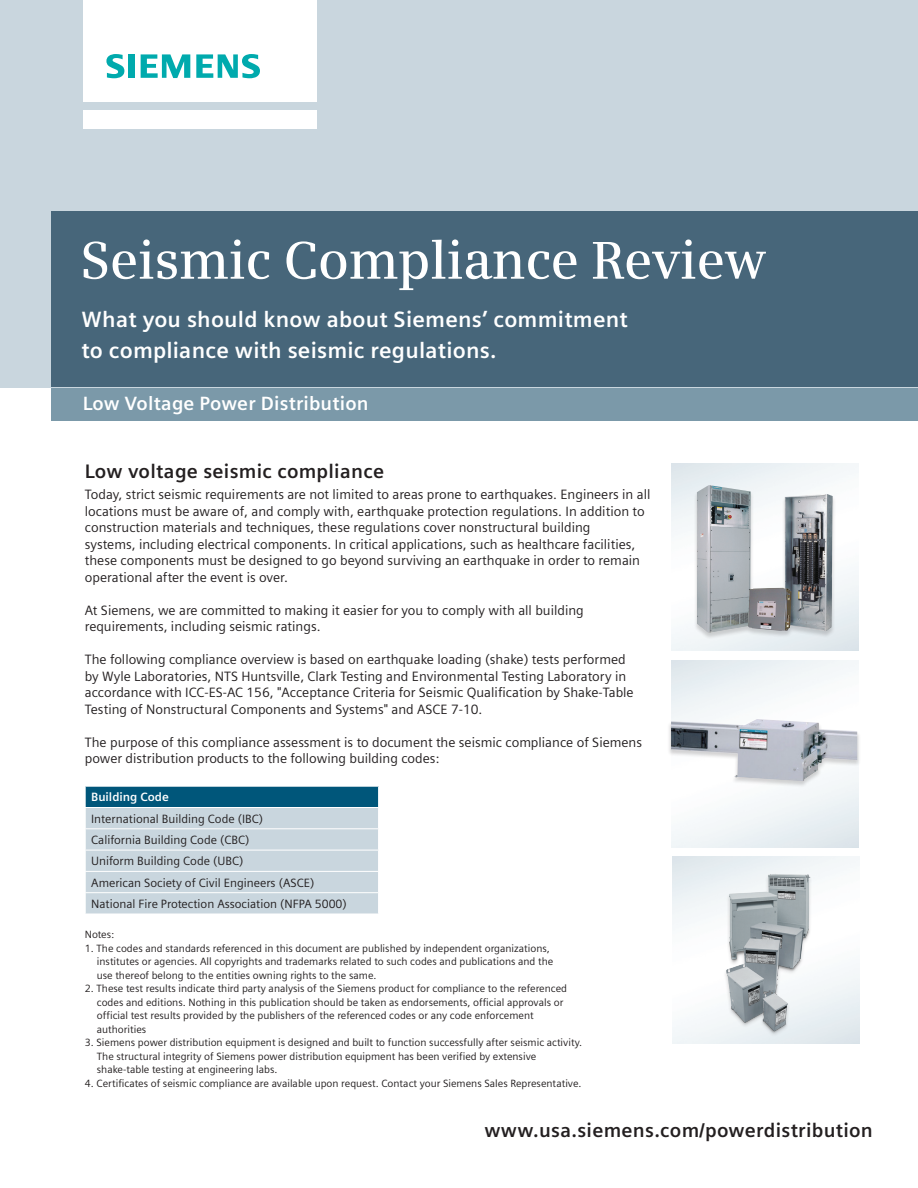
<style>
.page{position:relative;width:918px;height:1188px;background:#fff}
.page>*{position:absolute;margin:0;border:0;box-sizing:border-box;transform-origin:0 0}
._01__Headline__36pt{font:600 53.1px "Siemens Serif";letter-spacing:-.01em;color:#fff}
._01__Subline__15pt_6{font:700 22.05px "Siemens Sans OT";letter-spacing:.01em;color:#fff}
._02__Subhead___9pt_4{font:700 19.5px "Siemens Sans OT";letter-spacing:.015em;color:#231f20}
._02__URL_keyword__13{font:700 19.2px "Siemens Sans OT";letter-spacing:.01em;color:#fff}
._03__Copy_Roman__9pt{font:13.5px/16.5px "Siemens Sans OT";color:#231f20}
._03__Copy_Roman__9pt-2{font:12px "Siemens Sans OT";color:#231f20}
.t1{font:700 12px "Siemens Sans OT";color:#fff}
._03__Copy_Roman__9pt-3{font:10.5px "Siemens Sans OT";color:#231f20}
</style>
<div class="page">
<div style="left:51px;top:387px;width:867px;height:34px;background:#7b99a9"></div>
<div style="left:0;top:0;width:918px;height:387px;background:#c9d6de"></div>
<div style="left:51px;top:212px;width:867px;height:175px;background:#47667a"></div>
<div style="left:84px;top:111px;width:233px;height:18px;background:#fff"></div>
<div style="left:84px;top:0;width:233px;height:101px;background:#fff"></div>
<svg style="left:106px;top:54px;width:18px;height:24px"></svg>
<div style="left:128px;top:54px;width:7px;height:24px;background:#00aaad"></div>
<svg style="left:141px;top:54px;width:49px;height:24px"></svg>
<svg style="left:196px;top:54px;width:64px;height:24px"></svg>
<svg style="left:85px;top:787px;width:294px;height:127px;background:#acc4cf"></svg>
<div style="left:693px;top:485px;width:143px;height:155px;background:#231f20;opacity:.2"></div>
<img style="left:697px;top:485px;width:136px;height:148px">
<img style="left:715px;top:865px;width:109px;height:172px">
<div style="left:668px;top:719px;width:193px;height:69px;background:#231f20;opacity:.2"></div>
<img style="left:671px;top:719px;width:186px;height:62px">
<p class="_01__Headline__36pt" style="left:80px;top:229px;width:687px">Seismic Compliance Review</p>
<p class="_01__Subline__15pt_6" style="left:82px;top:307px;width:548px">What you should know about Siemens’ commitment</p>
<p class="_01__Subline__15pt_6" style="left:82px;top:338px;width:416px">to compliance with seismic regulations.</p>
<p class="_02__URL_keyword__13" style="left:83px;top:393px;width:287px">Low Voltage Power Distribution</p>
<p class="_02__Subhead___9pt_4" style="left:85px;top:461px;width:301px">Low voltage seismic compliance</p>
<p class="_03__Copy_Roman__9pt" style="left:85px;top:486px;width:567px">Today, strict seismic requirements are not limited to areas prone to earthquakes. Engineers in all locations must be aware of, and comply with, earthquake protection regulations. In addition to construction materials and techniques, these regulations cover nonstructural building</p>
<p class="_03__Copy_Roman__9pt" style="left:85px;top:536px;width:557px">systems, including electrical components. In critical applications, such as healthcare facilities, these components must be designed to go beyond surviving an earthquake in order to remain operational after the event is over.</p>
<p class="_03__Copy_Roman__9pt" style="left:85px;top:602px;width:501px">At Siemens, we are committed to making it easier for you to comply with all building</p>
<p class="_03__Copy_Roman__9pt" style="left:85px;top:618px;width:237px">requirements, including seismic ratings.</p>
<p class="_03__Copy_Roman__9pt" style="left:85px;top:651px;width:550px">The following compliance overview is based on earthquake loading (shake) tests performed by Wyle Laboratories, NTS Huntsville, Clark Testing and Environmental Testing Laboratory in accordance with ICC-ES-AC 156, "Acceptance Criteria for Seismic Qualification by Shake-Table Testing of Nonstructural Components and Systems" and ASCE 7-10.</p>
<p class="_03__Copy_Roman__9pt" style="left:85px;top:734px;width:559px">The purpose of this compliance assessment is to document the seismic compliance of Siemens power distribution products to the following building codes:</p>
<p class="t1" style="left:91px;top:791px;width:79px">Building Code</p>
<p class="_03__Copy_Roman__9pt-2" style="left:91px;top:812px;width:173px">International Building Code (IBC)</p>
<p class="_03__Copy_Roman__9pt-2" style="left:91px;top:833px;width:160px">California Building Code (CBC)</p>
<p class="_03__Copy_Roman__9pt-2" style="left:91px;top:855px;width:154px">Uniform Building Code (UBC)</p>
<p class="_03__Copy_Roman__9pt-2" style="left:91px;top:876px;width:225px">American Society of Civil Engineers (ASCE)</p>
<p class="_03__Copy_Roman__9pt-2" style="left:91px;top:897px;width:257px">National Fire Protection Association (NFPA 5000)</p>
<p class="_03__Copy_Roman__9pt-3" style="left:85px;top:929px;width:31px">Notes:</p>
<p class="_03__Copy_Roman__9pt-3" style="left:85px;top:942px;width:467px">1. The codes and standards referenced in this document are published by independent organizations,</p>
<p class="_03__Copy_Roman__9pt-3" style="left:97px;top:956px;width:458px">institutes or agencies. All copyrights and trademarks related to such codes and publications and the</p>
<p class="_03__Copy_Roman__9pt-3" style="left:97px;top:969px;width:281px">use thereof belong to the entities owning rights to the same.</p>
<p class="_03__Copy_Roman__9pt-3" style="left:85px;top:983px;width:484px">2. These test results indicate third party analysis of the Siemens product for compliance to the referenced</p>
<p class="_03__Copy_Roman__9pt-3" style="left:97px;top:996px;width:468px">codes and editions. Nothing in this publication should be taken as endorsements, official approvals or</p>
<p class="_03__Copy_Roman__9pt-3" style="left:97px;top:1010px;width:438px">official test results provided by the publishers of the referenced codes or any code enforcement</p>
<p class="_03__Copy_Roman__9pt-3" style="left:97px;top:1023px;width:51px">authorities</p>
<p class="_03__Copy_Roman__9pt-3" style="left:85px;top:1037px;width:499px">3. Siemens power distribution equipment is designed and built to function successfully after seismic activity.</p>
<p class="_03__Copy_Roman__9pt-3" style="left:97px;top:1050px;width:441px">The structural integrity of Siemens power distribution equipment has been verified by extensive</p>
<p class="_03__Copy_Roman__9pt-3" style="left:97px;top:1064px;width:182px">shake-table testing at engineering labs.</p>
<p class="_03__Copy_Roman__9pt-3" style="left:85px;top:1077px;width:498px">4. Certificates of seismic compliance are available upon request. Contact your Siemens Sales Representative.</p>
<p class="_02__Subhead___9pt_4" style="left:485px;top:1119px;width:390px">www.usa.siemens.com/powerdistribution</p>
</div>
